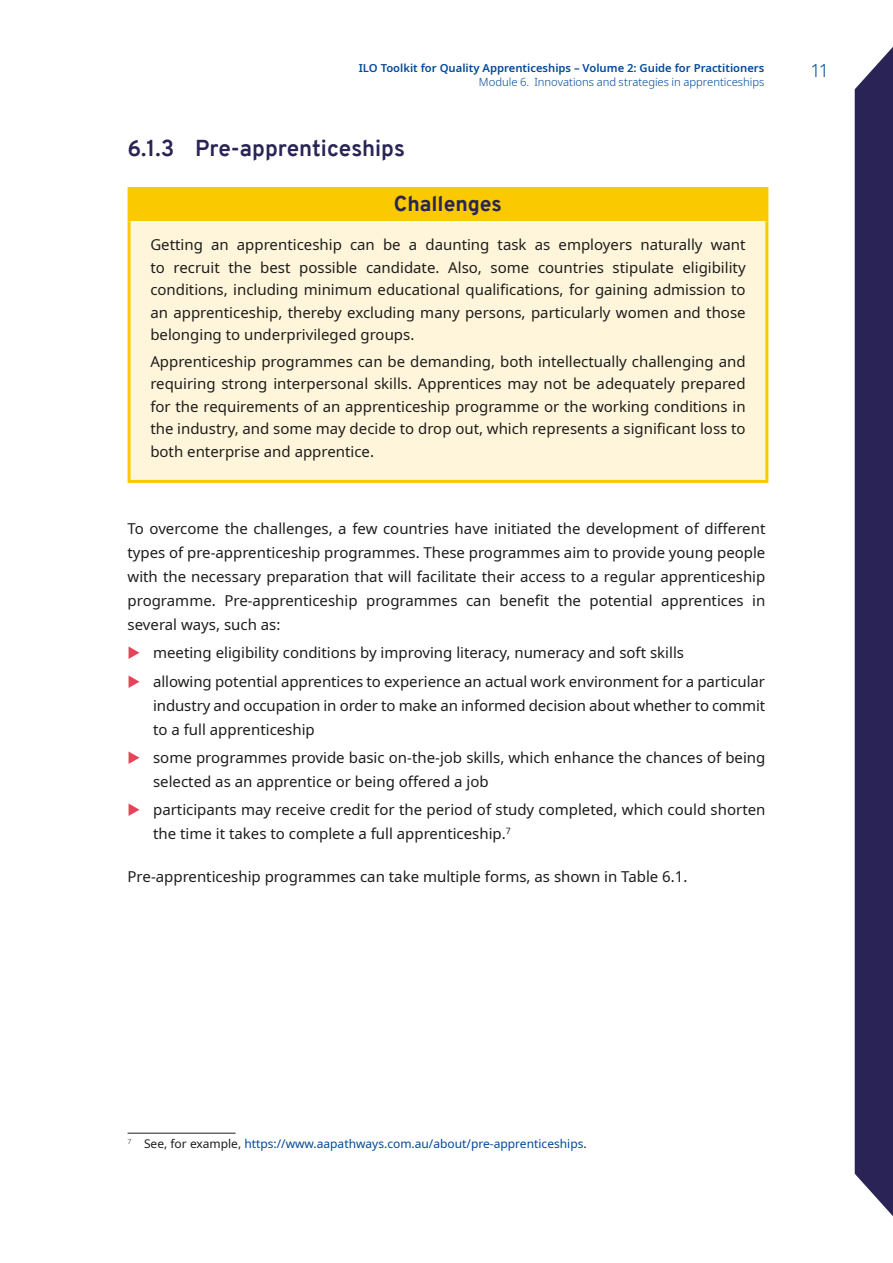
<style>
.page{position:relative;width:893px;height:1263px;background:#fff}
.page>*{position:absolute;margin:0;border:0;box-sizing:border-box;transform-origin:0 0}
.t1{font:700 22.5px "Overpass";color:#292455}
.t2{font:800 21px "Overpass";color:#292455}
.t3{font:300 18px "Noto Sans";color:#00499a}
.t4{font:15px/22.5px "Noto Sans";color:#1d1d1b}
.t5{font:12px "Noto Sans";color:#00499a}
.t6{font:600 11.25px "Noto Sans";color:#00499a}
.t7{font:300 11.25px "Noto Sans";color:#00499a}
.s1{color:#1d1d1b}
</style>
<div class="page">
<div style="left:855px;top:47px;width:38px;height:1169px;background:#292455"></div>
<hr style="left:128px;top:1133px;width:108px;height:1px;background:#1d1d1b">
<div style="left:129px;top:188px;width:638px;height:33px;background:#fbc900"></div>
<div style="left:129px;top:221px;width:638px;height:260px;background:#fff5db"></div>
<hr style="left:128px;top:187px;width:640px;height:3px;background:#fbc900">
<hr style="left:128px;top:190px;width:3px;height:31px;background:#fbc900">
<hr style="left:765px;top:190px;width:3px;height:31px;background:#fbc900">
<hr style="left:128px;top:221px;width:3px;height:259px;background:#fbc900">
<hr style="left:765px;top:221px;width:3px;height:259px;background:#fbc900">
<hr style="left:128px;top:480px;width:640px;height:3px;background:#fbc900">
<p class="t6" style="left:359px;top:60px;width:407px">ILO Toolkit for Quality Apprenticeships – Volume 2: Guide for Practitioners</p>
<p class="t7" style="left:479px;top:74px;width:287px">Module 6. Innovations and strategies in apprenticeships</p>
<h1 class="t1" style="left:128px;top:132px;width:279px">6.1.3 Pre-apprenticeships</h1>
<h2 class="t2" style="left:394px;top:189px;width:110px">Challenges</h2>
<p class="t4" style="left:150px;top:234px;width:597px;text-align:justify">Getting an apprenticeship can be a daunting task as employers naturally want to recruit the best possible candidate. Also, some countries stipulate eligibility conditions, including minimum educational qualifications, for gaining admission to an apprenticeship, thereby excluding many persons, particularly women and those belonging to underprivileged groups.</p>
<p class="t4" style="left:150px;top:350px;width:597px;text-align:justify">Apprenticeship programmes can be demanding, both intellectually challenging and requiring strong interpersonal skills. Apprentices may not be adequately prepared for the requirements of an apprenticeship programme or the working conditions in the industry, and some may decide to drop out, which represents a significant loss to both enterprise and apprentice.</p>
<p class="t4" style="left:128px;top:517px;width:639px;line-height:24px;text-align:justify">To overcome the challenges, a few countries have initiated the development of different types of pre-apprenticeship programmes. These programmes aim to provide young people with the necessary preparation that will facilitate their access to a regular apprenticeship programme. Pre-apprenticeship programmes can benefit the potential apprentices in several ways, such as:</p>
<p class="t4" style="left:153px;top:639px;width:613px;line-height:28.2px">meeting eligibility conditions by improving literacy, numeracy and soft skills<br>allowing potential apprentices to experience an actual work environment for a particular</p>
<p class="t4" style="left:153px;top:693px;width:614px;line-height:24px">industry and occupation in order to make an informed decision about whether to commit to a full apprenticeship</p>
<p class="t4" style="left:153px;top:746px;width:614px;line-height:24px">some programmes provide basic on-the-job skills, which enhance the chances of being selected as an apprentice or being offered a job</p>
<p class="t4" style="left:153px;top:798px;width:614px;line-height:24px">participants may receive credit for the period of study completed, which could shorten the time it takes to complete a full apprenticeship.<sup>7</sup></p>
<p class="t4" style="left:128px;top:866px;width:561px">Pre-apprenticeship programmes can take multiple forms, as shown in Table 6.1.</p>
<p class="t3" style="left:810px;top:57px;width:20px">11</p>
<p class="t5" style="left:128px;top:1135px;width:461px"><sup>7</sup> <span class="s1">See, for example,</span> https://www.aapathways.com.au/about/pre-apprenticeships<span class="s1">.</span></p>
</div>
